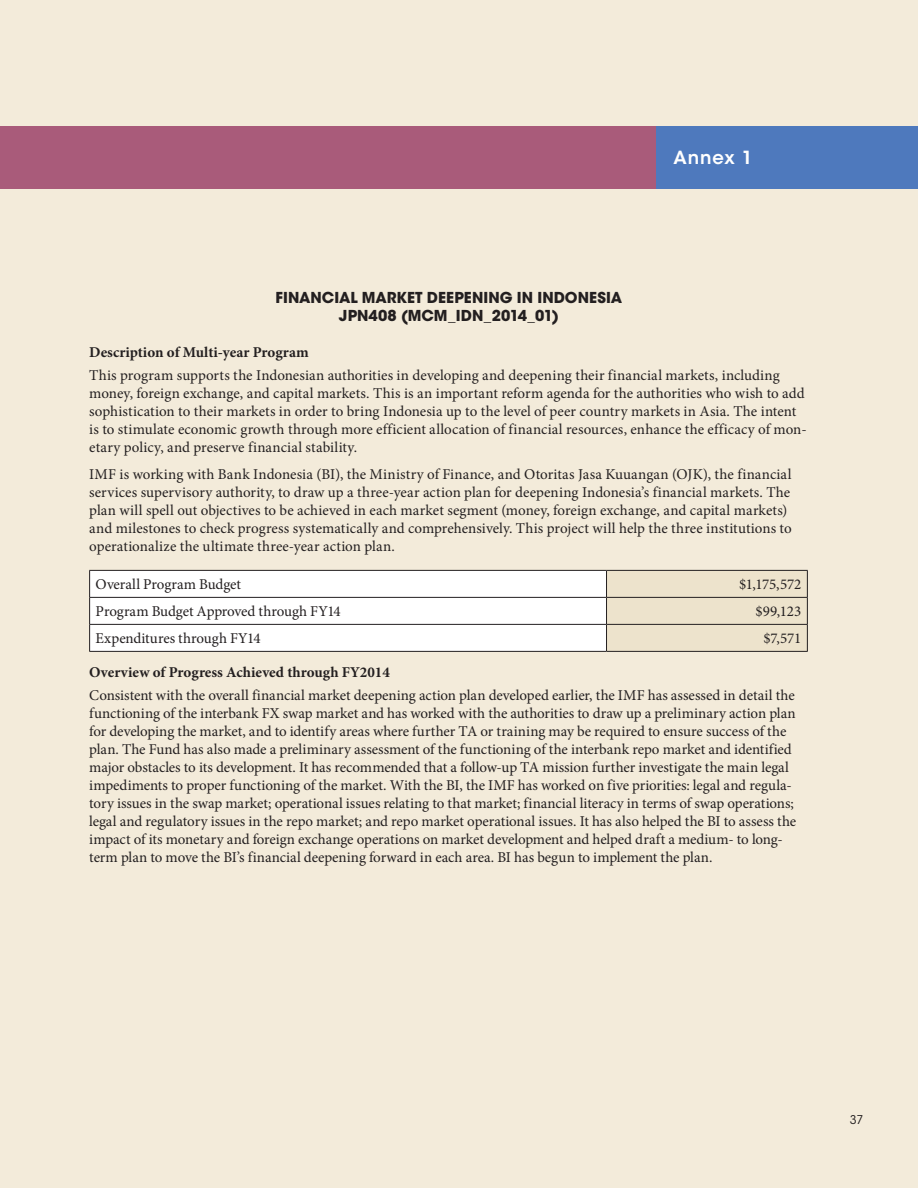
<style>
.page{position:relative;width:918px;height:1188px;background:#f3ebda}
.page>*{position:absolute;margin:0;border:0;box-sizing:border-box;transform-origin:0 0}
.t1{font:600 18px "ITC Avant Garde Std";letter-spacing:.05em;color:#fff}
.t2{font:15px/18px "Minion Pro";color:#231f20}
.t3{font:700 15px "Minion Pro";color:#231f20}
.t4{font:700 15px/18px "ITC Avant Garde Std";color:#231f20;text-align:center}
.t5{font:12px "ITC Avant Garde Std";color:#231f20}
</style>
<div class="page">
<div style="left:656px;top:126px;width:262px;height:63px;background:#4e79bd"></div>
<div style="left:0;top:126px;width:656px;height:63px;background:#a95b7a"></div>
<svg style="left:89px;top:570px;width:719px;height:81px"></svg>
<hr style="left:89px;top:651px;width:518px;height:1px;background:#231f20">
<hr style="left:607px;top:651px;width:201px;height:1px;background:#231f20">
<p class="t1" style="left:674px;top:146px;width:81px">Annex 1</p>
<p class="t4" style="left:275px;top:288px;width:348px">FINANCIAL MARKET DEEPENING IN INDONESIA<br>JPN408 (MCM_IDN_2014_01)</p>
<p class="t3" style="left:89px;top:342px;width:221px">Description of Multi-year Program</p>
<p class="t2" style="left:89px;top:366px;width:719px">This program supports the Indonesian authorities in developing and deepening their financial markets, including money, foreign exchange, and capital markets. This is an important reform agenda for the authorities who wish to add sophistication to their markets in order to bring Indonesia up to the level of peer country markets in Asia. The intent is to stimulate economic growth through more efficient allocation of financial resources, enhance the efficacy of mon&shy;etary policy, and preserve financial stability.</p>
<p class="t2" style="left:89px;top:465px;width:704px">IMF is working with Bank Indonesia (BI), the Ministry of Finance, and Otoritas Jasa Kuuangan (OJK), the financial services supervisory authority, to draw up a three-year action plan for deepening Indonesia’s financial markets. The plan will spell out objectives to be achieved in each market segment (money, foreign exchange, and capital markets) and milestones to check progress systematically and comprehensively. This project will help the three institutions to operationalize the ultimate three-year action plan.</p>
<p class="t2" style="left:96px;top:576px;width:147px">Overall Program Budget</p>
<p class="t2" style="left:739px;top:576px;width:64px">$1,175,572</p>
<p class="t2" style="left:96px;top:603px;width:247px">Program Budget Approved through FY14</p>
<p class="t2" style="left:756px;top:603px;width:47px">$99,123</p>
<p class="t2" style="left:96px;top:630px;width:166px">Expenditures through FY14</p>
<p class="t2" style="left:763px;top:630px;width:39px">$7,571</p>
<p class="t3" style="left:89px;top:662px;width:302px">Overview of Progress Achieved through FY2014</p>
<p class="t2" style="left:89px;top:686px;width:708px">Consistent with the overall financial market deepening action plan developed earlier, the IMF has assessed in detail the functioning of the interbank FX swap market and has worked with the authorities to draw up a preliminary action plan for developing the market, and to identify areas where further TA or training may be required to ensure success of the plan. The Fund has also made a preliminary assessment of the functioning of the interbank repo market and identified major obstacles to its development. It has recommended that a follow-up TA mission further investigate the main legal impediments to proper functioning of the market. With the BI, the IMF has worked on five priorities: legal and regula&shy;tory issues in the swap market; operational issues relating to that market; financial literacy in terms of swap operations; legal and regulatory issues in the repo market; and repo market operational issues. It has also helped the BI to assess the impact of its monetary and foreign exchange operations on market development and helped draft a medium- to long&shy;term plan to move the BI’s financial deepening forward in each area. BI has begun to implement the plan.</p>
<p class="t5" style="left:850px;top:1113px;width:15px">37</p>
</div>
